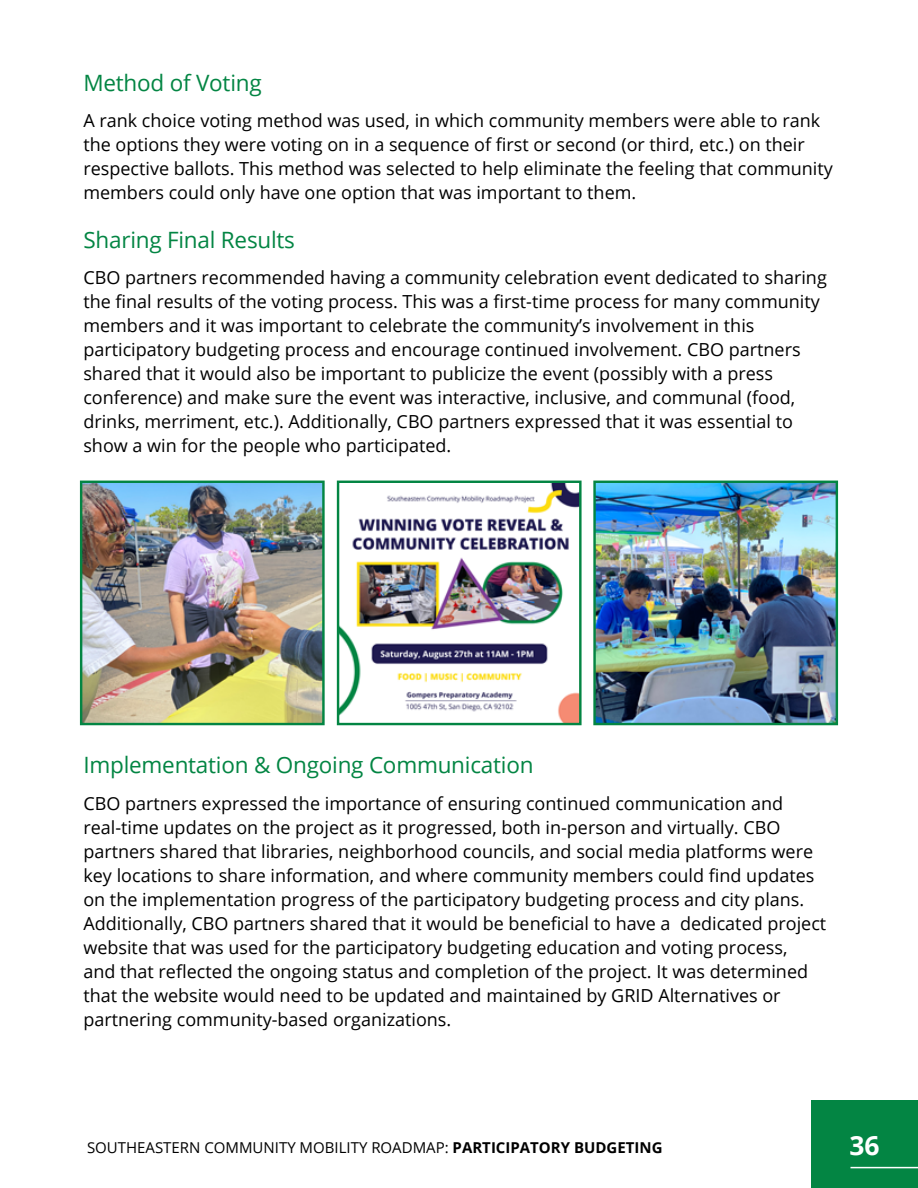
<style>
.page{position:relative;width:918px;height:1188px;background:#fff}
.page>*{position:absolute;margin:0;border:0;box-sizing:border-box;transform-origin:0 0}
.t1{font:700 26.4px "Open Sans";color:#fff}
.t2{font:22.5px "Open Sans";letter-spacing:-.01em;color:#038543}
.t3{font:18px/24px "Open Sans";color:#000}
.t4{font:15px "Open Sans";color:#000}
.s1{font-weight:700}
</style>
<div class="page">
<img style="left:83px;top:484px;width:239px;height:238px">
<div style="left:80px;top:481px;width:245px;height:244px;border:2px solid #038543"></div>
<img style="left:340px;top:484px;width:239px;height:238px">
<div style="left:337px;top:481px;width:245px;height:244px;border:2px solid #038543"></div>
<img style="left:596px;top:484px;width:239px;height:238px">
<div style="left:593px;top:481px;width:245px;height:244px;border:2px solid #038543"></div>
<div style="left:811px;top:1100px;width:107px;height:88px;background:#038543"></div>
<hr style="left:850px;top:1167px;width:68px;height:1px;background:#fff">
<p class="t2" style="left:83px;top:67px;width:180px">Method of Voting</p>
<p class="t3" style="left:83px;top:108px;width:751px">A rank choice voting method was used, in which community members were able to rank the options they were voting on in a sequence of first or second (or third, etc.) on their respective ballots. This method was selected to help eliminate the feeling that community members could only have one option that was important to them.</p>
<p class="t2" style="left:83px;top:224px;width:213px">Sharing Final Results</p>
<p class="t3" style="left:83px;top:265px;width:745px">CBO partners recommended having a community celebration event dedicated to sharing the final results of the voting process. This was a first-time process for many community members and it was important to celebrate the community’s involvement in this participatory budgeting process and encourage continued involvement. CBO partners shared that it would also be important to publicize the event (possibly with a press conference) and make sure the event was interactive, inclusive, and communal (food, drinks, merriment, etc.). Additionally, CBO partners expressed that it was essential to show a win for the people who participated.</p>
<p class="t2" style="left:83px;top:750px;width:452px">Implementation &amp; Ongoing Communication</p>
<p class="t3" style="left:83px;top:791px;width:744px">CBO partners expressed the importance of ensuring continued communication and real-time updates on the project as it progressed, both in-person and virtually. CBO partners shared that libraries, neighborhood councils, and social media platforms were key locations to share information, and where community members could find updates on the implementation progress of the participatory budgeting process and city plans.<br>Additionally, CBO partners shared that it would be beneficial to have a dedicated project website that was used for the participatory budgeting education and voting process,<br>and that reflected the ongoing status and completion of the project. It was determined that the website would need to be updated and maintained by GRID Alternatives or partnering community-based organizations.</p>
<p class="t4" style="left:87px;top:1138px;width:577px">SOUTHEASTERN COMMUNITY MOBILITY ROADMAP: <span class="s1">PARTICIPATORY BUDGETING</span></p>
<h1 class="t1" style="left:849px;top:1127px;width:32px">36</h1>
</div>
